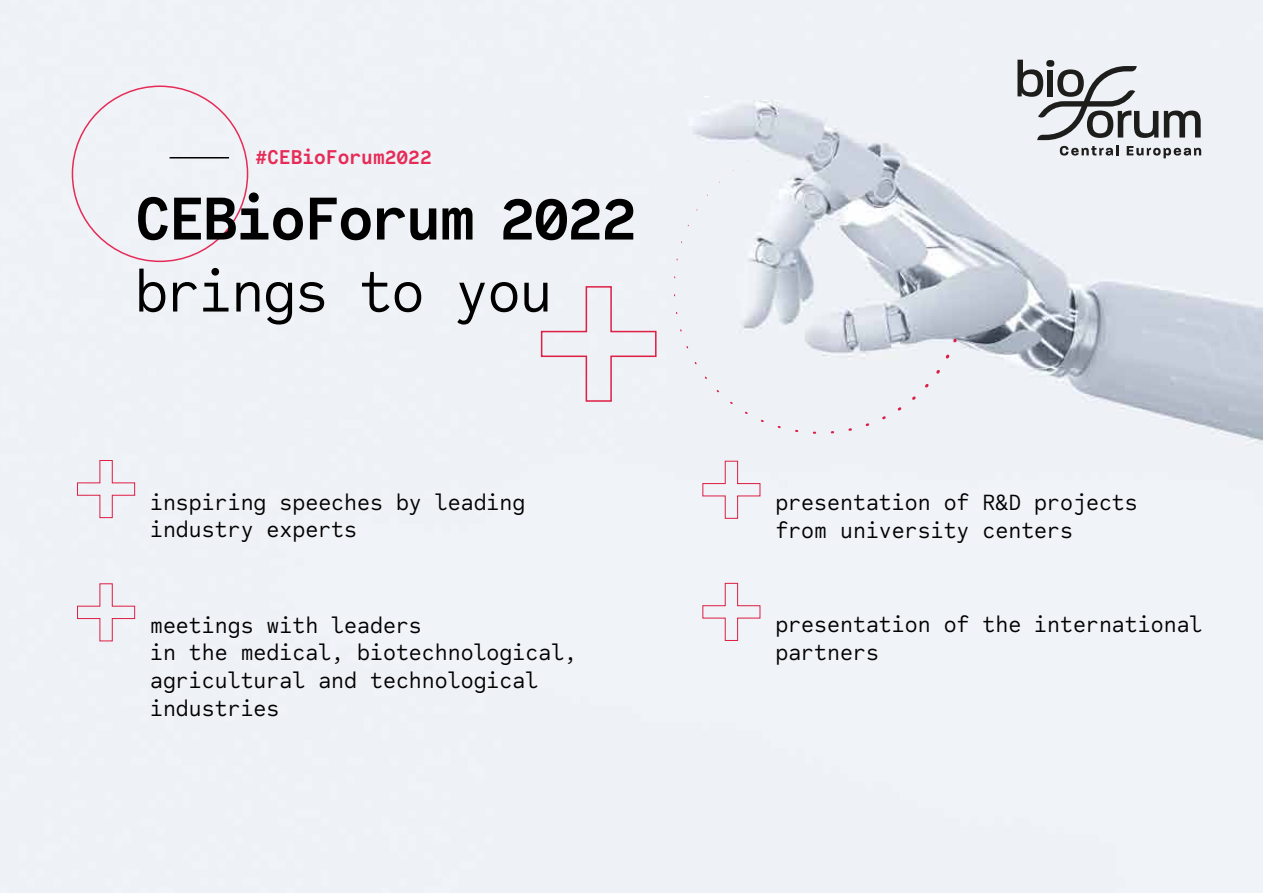
<style>
.page{position:relative;width:1263px;height:893px;background:#eef1f6}
.page>*{position:absolute;margin:0;border:0;box-sizing:border-box;transform-origin:0 0}
.t1{font:700 63.45px "Code Saver";letter-spacing:-.025em;color:#000}
.t2{font:60px "Code Saver";letter-spacing:-.025em;color:#000}
.t3{font:23.1px/27.8px "Code Saver";color:#000}
.t4{font:700 21px "Code Saver";color:#e62b57}
</style>
<div class="page">
<svg style="left:953px;top:338px;width:4px;height:5px"></svg>
<svg style="left:945px;top:354px;width:4px;height:5px"></svg>
<svg style="left:936px;top:370px;width:4px;height:4px"></svg>
<svg style="left:925px;top:384px;width:4px;height:4px"></svg>
<svg style="left:912px;top:396px;width:4px;height:4px"></svg>
<svg style="left:898px;top:407px;width:3px;height:4px"></svg>
<svg style="left:882px;top:416px;width:4px;height:3px"></svg>
<svg style="left:865px;top:423px;width:4px;height:3px"></svg>
<svg style="left:848px;top:428px;width:4px;height:3px"></svg>
<svg style="left:77px;top:460px;width:58px;height:58px"></svg>
<svg style="left:77px;top:583px;width:58px;height:59px;background:#ede3ea"></svg>
<svg style="left:702px;top:460px;width:59px;height:59px"></svg>
<svg style="left:702px;top:583px;width:59px;height:58px"></svg>
<svg style="left:540px;top:285px;width:117px;height:117px;background:#edeaf0"></svg>
<svg style="left:1017px;top:60px;width:184px;height:98px;background:#bec1c4"></svg>
<hr style="left:170px;top:157px;width:59px;height:1px;background:#000">
<p class="t4" style="left:255px;top:144px;width:178px">#CEBioForum2022</p>
<h1 class="t1" style="left:135px;top:178px;width:504px">CEBioForum 2022</h1>
<h2 class="t2" style="left:135px;top:253px;width:420px">brings to you</h2>
<p class="t3" style="left:150px;top:488px;width:377px">inspiring speeches by leading industry experts</p>
<p class="t3" style="left:150px;top:611px;width:429px">meetings with leaders<br>in the medical, biotechnological, agricultural and technological industries</p>
<p class="t3" style="left:775px;top:488px;width:364px">presentation of R&amp;D projects from university centers</p>
<p class="t3" style="left:775px;top:610px;width:429px">presentation of the international partners</p>
</div>
